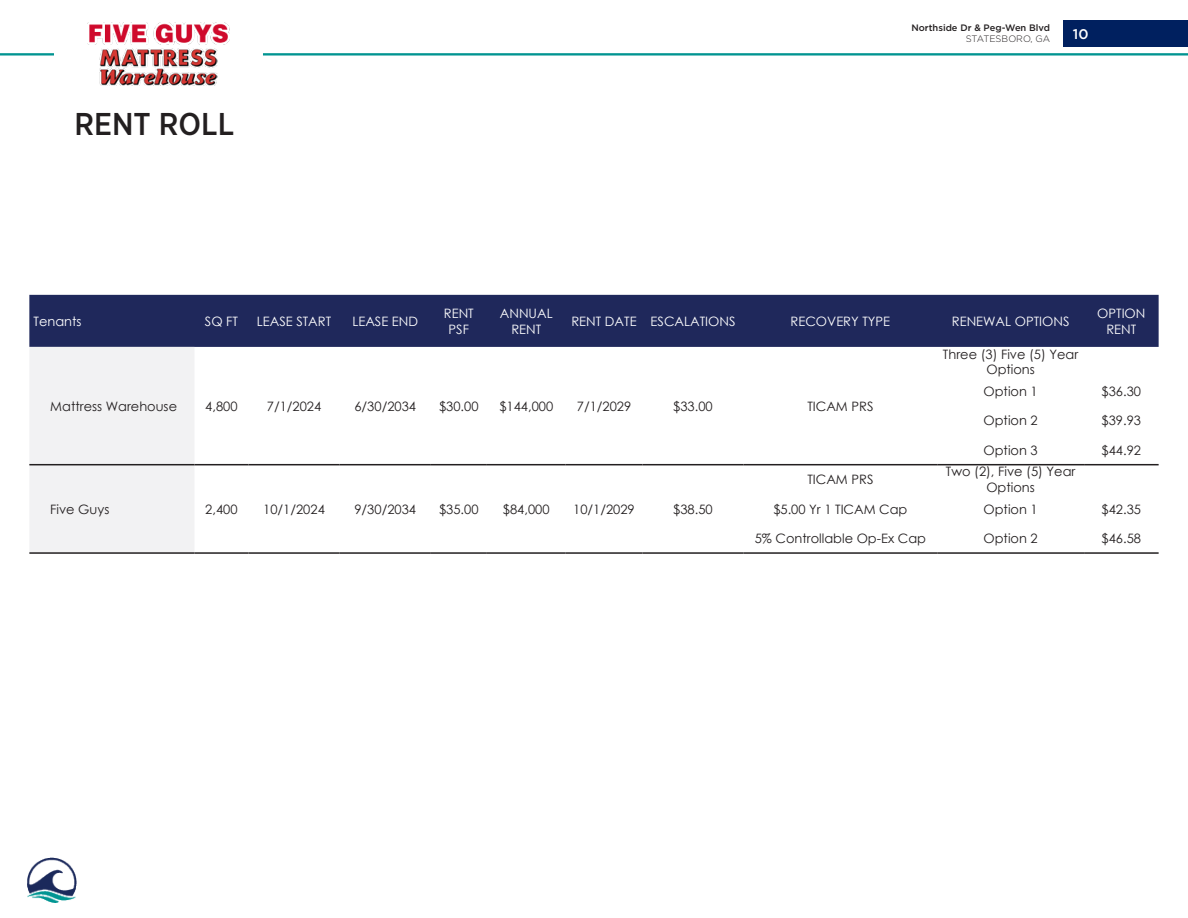
<style>
.page{position:relative;width:1188px;height:918px;background:#fff}
.page>*{position:absolute;margin:0;border:0;box-sizing:border-box;transform-origin:0 0}
.t1{font:500 31.5px "Gotham Narrow";color:#231f20}
.t2{font:500 13.95px "Gotham";color:#fff}
.t3{font:12.9px/15.6px "Century Gothic";color:#231f20;text-align:center}
.t4{font:12.9px/15.6px "Century Gothic";color:#fff;text-align:center}
.t5{font:500 9.3px "Gotham";color:#231f20}
.t6{font:300 9.3px "Gotham";color:#231f20}
</style>
<div class="page">
<div style="left:29px;top:295px;width:1130px;height:52px;background:#1f285b"></div>
<div style="left:29px;top:347px;width:165px;height:205px;background:#f2f2f3"></div>
<hr style="left:29px;top:464px;width:165px;height:1px;background:#231f20">
<hr style="left:194px;top:464px;width:54px;height:1px;background:#231f20">
<hr style="left:248px;top:464px;width:92px;height:1px;background:#231f20">
<hr style="left:340px;top:464px;width:91px;height:1px;background:#231f20">
<hr style="left:431px;top:464px;width:56px;height:1px;background:#231f20">
<hr style="left:487px;top:464px;width:79px;height:1px;background:#231f20">
<hr style="left:566px;top:464px;width:76px;height:1px;background:#231f20">
<hr style="left:642px;top:464px;width:102px;height:1px;background:#231f20">
<hr style="left:744px;top:464px;width:193px;height:1px;background:#231f20">
<hr style="left:29px;top:552px;width:165px;height:2px;background:#231f20">
<hr style="left:194px;top:552px;width:54px;height:2px;background:#231f20">
<hr style="left:248px;top:552px;width:92px;height:2px;background:#231f20">
<hr style="left:340px;top:552px;width:91px;height:2px;background:#231f20">
<hr style="left:431px;top:552px;width:56px;height:2px;background:#231f20">
<hr style="left:487px;top:552px;width:79px;height:2px;background:#231f20">
<hr style="left:566px;top:552px;width:76px;height:2px;background:#231f20">
<hr style="left:642px;top:552px;width:102px;height:2px;background:#231f20">
<hr style="left:937px;top:552px;width:147px;height:2px;background:#231f20">
<hr style="left:1084px;top:552px;width:75px;height:2px;background:#231f20">
<hr style="left:744px;top:552px;width:193px;height:2px;background:#231f20">
<hr style="left:937px;top:464px;width:147px;height:1px;background:#231f20">
<hr style="left:1084px;top:464px;width:75px;height:1px;background:#231f20">
<div style="left:1063px;top:20px;width:125px;height:27px;background:#00205f"></div>
<hr style="left:263px;top:53px;width:925px;height:3px;background:#009491">
<hr style="left:0;top:53px;width:54px;height:3px;background:#009491">
<img style="left:28px;top:857px;width:48px;height:45px">
<img style="left:87px;top:22px;width:143px;height:22px">
<img style="left:99px;top:48px;width:119px;height:38px">
<h1 class="t1" style="left:75px;top:104px;width:161px">RENT ROLL</h1>
<p class="t5" style="left:911px;top:22px;width:140px">Northside Dr &amp; Peg-Wen Blvd</p>
<p class="t6" style="left:966px;top:33px;width:86px">STATESBORO, GA</p>
<p class="t2" style="left:1073px;top:25px;width:17px">10</p>
<p class="t4" style="left:34px;top:313px;width:50px">Tenants</p>
<p class="t4" style="left:205px;top:313px;width:35px">SQ FT</p>
<p class="t4" style="left:257px;top:313px;width:76px">LEASE START</p>
<p class="t4" style="left:352px;top:313px;width:67px">LEASE END</p>
<p class="t4" style="left:444px;top:305px;width:31px">RENT<br>PSF</p>
<p class="t4" style="left:500px;top:305px;width:54px">ANNUAL<br>RENT</p>
<p class="t4" style="left:571px;top:313px;width:166px">RENT DATE ESCALATIONS</p>
<p class="t4" style="left:791px;top:313px;width:101px">RECOVERY TYPE</p>
<p class="t4" style="left:952px;top:313px;width:119px">RENEWAL OPTIONS</p>
<p class="t4" style="left:1097px;top:305px;width:50px">OPTION<br>RENT</p>
<p class="t3" style="left:50px;top:398px;width:128px">Mattress Warehouse</p>
<p class="t3" style="left:205px;top:398px;width:34px">4,800</p>
<p class="t3" style="left:267px;top:398px;width:56px">7/1/2024</p>
<p class="t3" style="left:354px;top:398px;width:63px">6/30/2034</p>
<p class="t3" style="left:439px;top:398px;width:41px">$30.00</p>
<p class="t3" style="left:499px;top:398px;width:55px">$144,000</p>
<p class="t3" style="left:577px;top:398px;width:56px">7/1/2029</p>
<p class="t3" style="left:673px;top:398px;width:41px">$33.00</p>
<p class="t3" style="left:807px;top:398px;width:68px">TICAM PRS</p>
<p class="t3" style="left:943px;top:346px;width:137px">Three (3) Five (5) Year<br>Options</p>
<p class="t3" style="left:984px;top:383px;width:56px">Option 1</p>
<p class="t3" style="left:1102px;top:383px;width:41px">$36.30</p>
<p class="t3" style="left:984px;top:413px;width:56px">Option 2</p>
<p class="t3" style="left:1102px;top:413px;width:41px">$39.93</p>
<p class="t3" style="left:984px;top:442px;width:56px">Option 3</p>
<p class="t3" style="left:1102px;top:442px;width:41px">$44.92</p>
<p class="t3" style="left:50px;top:501px;width:61px">Five Guys</p>
<p class="t3" style="left:205px;top:501px;width:34px">2,400</p>
<p class="t3" style="left:263px;top:501px;width:63px">10/1/2024</p>
<p class="t3" style="left:354px;top:501px;width:63px">9/30/2034</p>
<p class="t3" style="left:439px;top:501px;width:41px">$35.00</p>
<p class="t3" style="left:503px;top:501px;width:48px">$84,000</p>
<p class="t3" style="left:573px;top:501px;width:63px">10/1/2029</p>
<p class="t3" style="left:673px;top:501px;width:41px">$38.50</p>
<p class="t3" style="left:807px;top:472px;width:68px">TICAM PRS</p>
<p class="t3" style="left:946px;top:464px;width:131px">Two (2), Five (5) Year<br>Options</p>
<p class="t3" style="left:773px;top:501px;width:136px">$5.00 Yr 1 TICAM Cap</p>
<p class="t3" style="left:984px;top:501px;width:56px">Option 1</p>
<p class="t3" style="left:1102px;top:501px;width:41px">$42.35</p>
<p class="t3" style="left:755px;top:531px;width:173px">5% Controllable Op-Ex Cap</p>
<p class="t3" style="left:984px;top:531px;width:56px">Option 2</p>
<p class="t3" style="left:1102px;top:531px;width:41px">$46.58</p>
</div>
